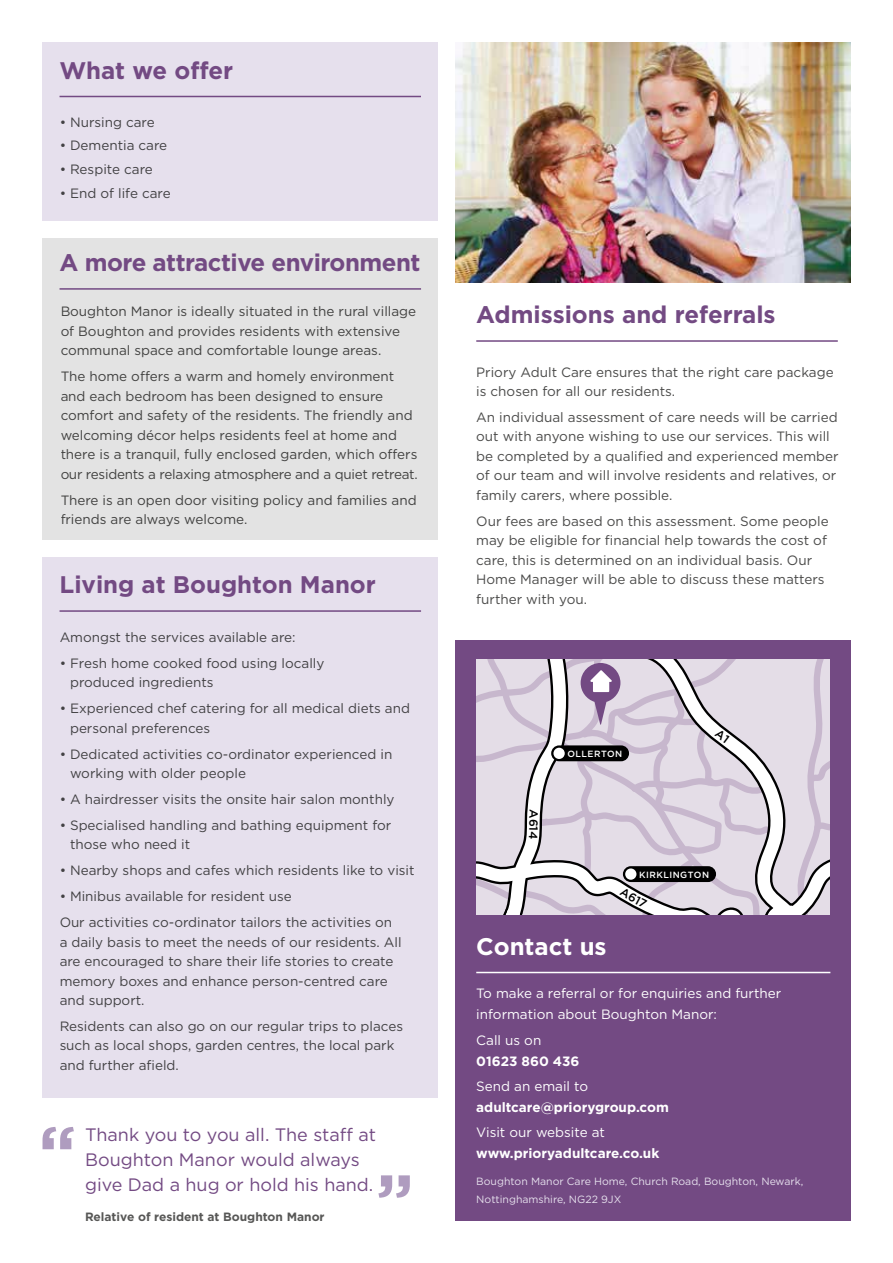
<style>
.page{position:relative;width:893px;height:1263px;background:#fff}
.page>*{position:absolute;margin:0;border:0;box-sizing:border-box;transform-origin:0 0}
.t1{font:700 24px "Gotham";letter-spacing:-.005em;color:#734a83}
.t2{font:700 24px "Gotham";color:#fff}
.t3{font:18px/24.6px "Gotham";color:#734a83}
.t4{font:13.5px/19.5px "Gotham";color:#4a4a49}
.t5{font:13.5px/21px "Gotham";color:#fff}
.t6{font:700 13.5px "Gotham";color:#fff}
.t7{font:700 12px "Gotham";color:#575756}
.t8{font:10.5px/18px "Gotham";color:#e6e0ed}
.t9{font:500 9px "Gotham";letter-spacing:.05em;color:#fff}
</style>
<div class="page">
<div style="left:455px;top:640px;width:395px;height:580px;background:#734a83"></div>
<img style="left:455px;top:43px;width:395px;height:240px">
<div style="left:43px;top:238px;width:395px;height:302px;background:#e3e3e3"></div>
<div style="left:43px;top:557px;width:395px;height:540px;background:#e6e0ed"></div>
<div style="left:43px;top:43px;width:395px;height:178px;background:#e6e0ed"></div>
<hr style="left:476px;top:972px;width:354px;height:1px;background:#fff">
<hr style="left:60px;top:96px;width:361px;height:1px;background:#734a83">
<hr style="left:60px;top:288px;width:361px;height:2px;background:#734a83">
<hr style="left:60px;top:610px;width:361px;height:2px;background:#734a83">
<hr style="left:476px;top:340px;width:362px;height:2px;background:#734a83">
<svg style="left:43px;top:1127px;width:31px;height:22px"></svg>
<svg style="left:378px;top:1175px;width:32px;height:23px"></svg>
<svg style="left:476px;top:659px;width:353px;height:255px"></svg>
<h1 class="t1" style="left:60px;top:54px;width:175px">What we offer</h1>
<p class="t4" style="left:60px;top:112px;width:97px">• Nursing care</p>
<p class="t4" style="left:60px;top:136px;width:109px">• Dementia care</p>
<p class="t4" style="left:60px;top:159px;width:95px">• Respite care</p>
<p class="t4" style="left:60px;top:183px;width:113px">• End of life care</p>
<h1 class="t1" style="left:60px;top:247px;width:363px">A more attractive environment</h1>
<p class="t4" style="left:60px;top:301px;width:357px">Boughton Manor is ideally situated in the rural village of Boughton and provides residents with extensive communal space and comfortable lounge areas.</p>
<p class="t4" style="left:60px;top:366px;width:359px">The home offers a warm and homely environment and each bedroom has been designed to ensure comfort and safety of the residents. The friendly and welcoming décor helps residents feel at home and there is a tranquil, fully enclosed garden, which offers our residents a relaxing atmosphere and a quiet retreat.</p>
<p class="t4" style="left:60px;top:490px;width:358px">There is an open door visiting policy and families and friends are always welcome.</p>
<h1 class="t1" style="left:60px;top:569px;width:318px">Living at Boughton Manor</h1>
<p class="t4" style="left:60px;top:627px;width:238px">Amongst the services available are:</p>
<p class="t4" style="left:70px;top:653px;width:256px;text-indent:-11px">• Fresh home cooked food using locally produced ingredients</p>
<p class="t4" style="left:70px;top:698px;width:341px;text-indent:-11px">• Experienced chef catering for all medical diets and personal preferences</p>
<p class="t4" style="left:70px;top:744px;width:324px;text-indent:-11px">• Dedicated activities co-ordinator experienced in working with older people</p>
<p class="t4" style="left:60px;top:789px;width:336px">• A hairdresser visits the onsite hair salon monthly</p>
<p class="t4" style="left:70px;top:815px;width:323px;text-indent:-11px">• Specialised handling and bathing equipment for those who need it</p>
<p class="t4" style="left:60px;top:860px;width:357px">• Nearby shops and cafes which residents like to visit</p>
<p class="t4" style="left:60px;top:883px;width:334px;line-height:26px">• Minibus available for resident use<br>Our activities co-ordinator tailors the activities on</p>
<p class="t4" style="left:60px;top:932px;width:344px">a daily basis to meet the needs of our residents. All are encouraged to share their life stories to create memory boxes and enhance person-centred care and support.</p>
<p class="t4" style="left:60px;top:1016px;width:345px">Residents can also go on our regular trips to places such as local shops, garden centres, the local park and further afield.</p>
<h2 class="t3" style="left:85px;top:1122px;width:293px">Thank you to you all. The staff at<br>Boughton Manor would always give Dad a hug or hold his hand.</h2>
<p class="t7" style="left:85px;top:1208px;width:241px">Relative of resident at Boughton Manor</p>
<h1 class="t1" style="left:476px;top:299px;width:301px">Admissions and referrals</h1>
<p class="t4" style="left:476px;top:362px;width:359px">Priory Adult Care ensures that the right care package is chosen for all our residents.</p>
<p class="t4" style="left:476px;top:407px;width:364px">An individual assessment of care needs will be carried out with anyone wishing to use our services. This will be completed by a qualified and experienced member of our team and will involve residents and relatives, or family carers, where possible.</p>
<p class="t4" style="left:476px;top:511px;width:354px">Our fees are based on this assessment. Some people may be eligible for financial help towards the cost of care, this is determined on an individual basis. Our Home Manager will be able to discuss these matters further with you.</p>
<p class="t9" style="left:568px;top:748px;width:56px">OLLERTON</p>
<h1 class="t2" style="left:476px;top:930px;width:132px">Contact us</h1>
<p class="t9" style="left:639px;top:868px;width:71px">KIRKLINGTON</p>
<p class="t5" style="left:476px;top:983px;width:307px">To make a referral or for enquiries and further information about Boughton Manor:</p>
<p class="t5" style="left:476px;top:1029px;width:67px">Call us on</p>
<p class="t6" style="left:476px;top:1052px;width:105px">01623 860 436</p>
<p class="t5" style="left:476px;top:1075px;width:113px">Send an email to</p>
<p class="t6" style="left:476px;top:1098px;width:194px">adultcare@priorygroup.com</p>
<p class="t5" style="left:476px;top:1122px;width:130px">Visit our website at</p>
<p class="t6" style="left:476px;top:1144px;width:185px">www.prioryadultcare.co.uk</p>
<p class="t8" style="left:476px;top:1172px;width:329px">Boughton Manor Care Home, Church Road, Boughton, Newark,<br>Nottinghamshire, NG22 9JX</p>
</div>
